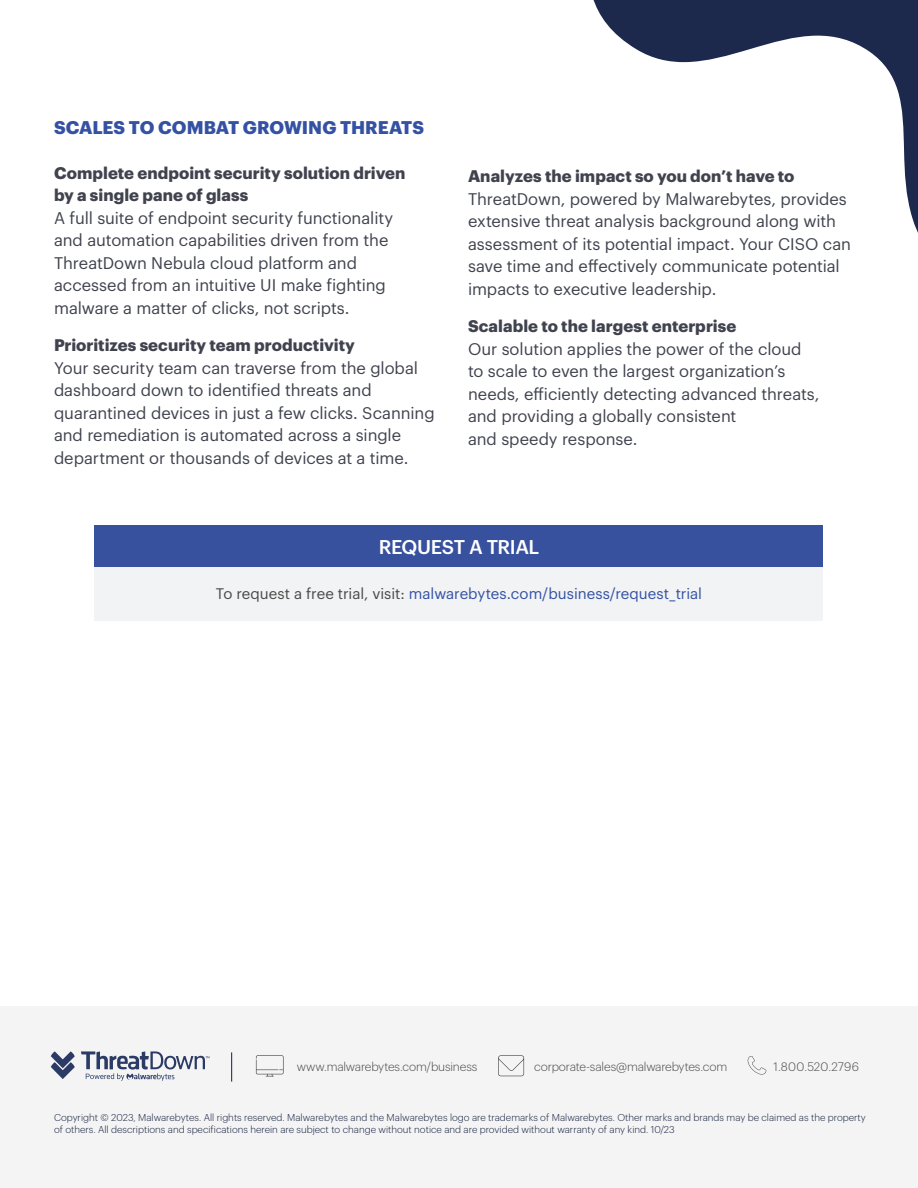
<style>
.page{position:relative;width:918px;height:1188px;background:#fff}
.page>*{position:absolute;margin:0;border:0;box-sizing:border-box;transform-origin:0 0}
.eBook_Paragraph_Styl{font:500 19.5px "Graphik";letter-spacing:-.025em;color:#fff}
.Body{font:700 18px "Graphik";color:#3551a3}
.Body-2{font:16.5px/22.5px "Graphik";letter-spacing:-.005em;color:#40434e}
.Body-3{font:700 16.5px/22.5px "Graphik";letter-spacing:.005em;color:#40434e}
.Body_Copy{font:15px "Graphik";color:#3551a3}
.t1{font:300 12px "Graphik";letter-spacing:-.01em;color:#494949}
.t2{font:300 12px "Graphik";letter-spacing:.01em;color:#494949}
.t3{font:300 9.75px/11.7px "Graphik";color:#141f3d}
.s1{color:#494949}
</style>
<div class="page">
<div style="left:0;top:1006px;width:918px;height:182px;background:#f4f4f4"></div>
<svg style="left:51px;top:1051px;width:24px;height:28px"></svg>
<svg style="left:81px;top:1051px;width:128px;height:30px"></svg>
<svg style="left:498px;top:1055px;width:26px;height:21px"></svg>
<svg style="left:748px;top:1056px;width:19px;height:19px"></svg>
<svg style="left:256px;top:1055px;width:28px;height:22px"></svg>
<hr style="left:231px;top:1052px;width:1px;height:30px;background:#141f3d">
<div style="left:95px;top:525px;width:728px;height:43px;background:#37519e"></div>
<div style="left:95px;top:568px;width:728px;height:53px;background:#f1f3f4"></div>
<svg style="left:593px;top:0;width:325px;height:233px"></svg>
<p class="Body" style="left:54px;top:114px;width:372px">SCALES TO COMBAT GROWING THREATS</p>
<p class="Body-3" style="left:54px;top:160px;width:353px">Complete endpoint security solution driven by a single pane of glass</p>
<p class="Body-2" style="left:54px;top:205px;width:341px">A full suite of endpoint security functionality and automation capabilities driven from the ThreatDown Nebula cloud platform and accessed from an intuitive UI make fighting malware a matter of clicks, not scripts.</p>
<p class="Body-3" style="left:54px;top:333px;width:303px">Prioritizes security team productivity</p>
<p class="Body-2" style="left:54px;top:355px;width:382px">Your security team can traverse from the global dashboard down to identified threats and quarantined devices in just a few clicks. Scanning and remediation is automated across a single department or thousands of devices at a time.</p>
<p class="Body-3" style="left:468px;top:163px;width:328px">Analyzes the impact so you don’t have to</p>
<p class="Body-2" style="left:468px;top:186px;width:385px">ThreatDown, powered by Malwarebytes, provides extensive threat analysis background along with assessment of its potential impact. Your CISO can save time and effectively communicate potential impacts to executive leadership.</p>
<p class="Body-3" style="left:468px;top:313px;width:270px">Scalable to the largest enterprise</p>
<p class="Body-2" style="left:468px;top:336px;width:353px">Our solution applies the power of the cloud to scale to even the largest organization’s needs, efficiently detecting advanced threats, and providing a globally consistent<br>and speedy response.</p>
<p class="eBook_Paragraph_Styl" style="left:379px;top:532px;width:162px">REQUEST A TRIAL</p>
<p class="Body_Copy" style="left:216px;top:583px;width:488px"><span class="s1">To request a free trial, visit:</span> malwarebytes.com/business/request_trial</p>
<p class="t1" style="left:297px;top:1058px;width:182px">www.malwarebytes.com/business</p>
<p class="t1" style="left:534px;top:1058px;width:194px">corporate-sales@malwarebytes.com</p>
<p class="t2" style="left:774px;top:1058px;width:87px">1.800.520.2796</p>
<p class="t3" style="left:54px;top:1111px;width:813px">Copyright © 2023, Malwarebytes. All rights reserved. Malwarebytes and the Malwarebytes logo are trademarks of Malwarebytes. Other marks and brands may be claimed as the property of others. All descriptions and specifications herein are subject to change without notice and are provided without warranty of any kind. 10/23</p>
</div>
